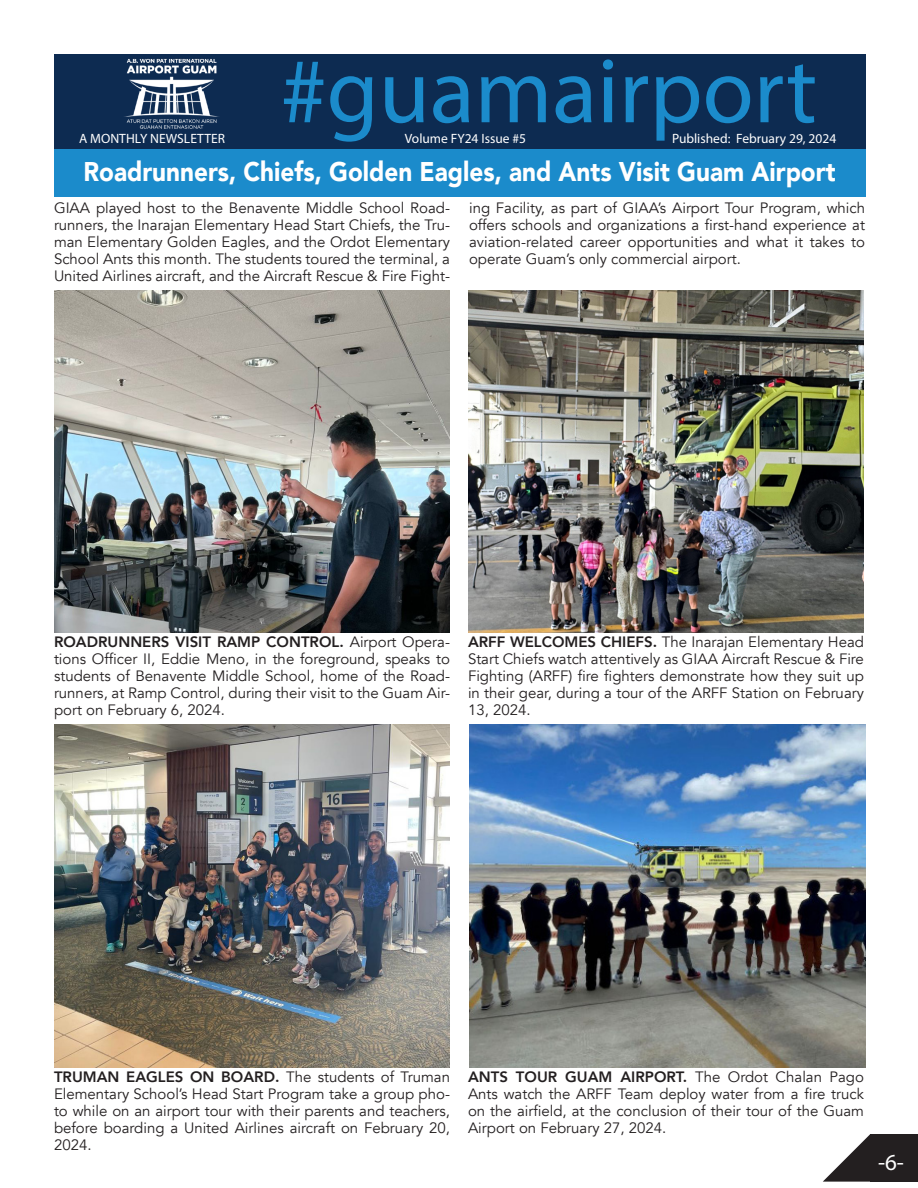
<style>
.page{position:relative;width:918px;height:1188px;background:#fff}
.page>*{position:absolute;margin:0;border:0;box-sizing:border-box;transform-origin:0 0}
.Title_-_79pt{font:93px "Myriad Pro";color:#1b8bcb}
.t1{font:900 27px "Avenir";color:#fff;scale:.9 1}
.t2{font:23.1px "Myriad Pro";color:#fff}
.t3{font:15px/17px "Avenir";color:#231f20;text-align:justify}
.Body_Text{font:13.5px "Myriad Pro";color:#fff}
.s1{font-weight:800}
</style>
<div class="page">
<div style="left:870px;top:1134px;width:48px;height:48px;background:#231f20"></div>
<svg style="left:823px;top:1134px;width:47px;height:48px"></svg>
<div style="left:54px;top:54px;width:811px;height:95px;background:#0d2b51"></div>
<img style="left:124px;top:58px;width:95px;height:71px">
<div style="left:54px;top:149px;width:811px;height:48px;background:#1b8bcb"></div>
<img style="left:54px;top:290px;width:396px;height:342px">
<img style="left:468px;top:290px;width:396px;height:342px">
<img style="left:54px;top:724px;width:396px;height:343px">
<img style="left:469px;top:725px;width:396px;height:342px">
<p class="Title_-_79pt" style="left:281px;top:34px;width:538px">#guamairport</p>
<p class="Body_Text" style="left:79px;top:130px;width:147px">A MONTHLY NEWSLETTER</p>
<p class="Body_Text" style="left:405px;top:130px;width:123px">Volume FY24 Issue #5</p>
<p class="Body_Text" style="left:672px;top:130px;width:166px">Published: February 29, 2024</p>
<p class="t1" style="left:83px;top:148px;width:837px">Roadrunners, Chiefs, Golden Eagles, and Ants Visit Guam Airport</p>
<p class="t3" style="left:54px;top:200px;width:398px">GIAA played host to the Benavente Middle School Road&shy;runners, the Inarajan Elementary Head Start Chiefs, the Tru&shy;man Elementary Golden Eagles, and the Ordot Elementary School Ants this month. The students toured the terminal, a United Airlines aircraft, and the Aircraft Rescue &amp; Fire Fight-</p>
<p class="t3" style="left:469px;top:200px;width:398px">ing Facility, as part of GIAA’s Airport Tour Program, which offers schools and organizations a first-hand experience at aviation-related career opportunities and what it takes to operate Guam’s only commercial airport.</p>
<p class="t3" style="left:54px;top:634px;width:398px"><span class="s1">ROADRUNNERS VISIT RAMP CONTROL.</span> Airport Opera&shy;tions Officer II, Eddie Meno, in the foreground, speaks to students of Benavente Middle School, home of the Road&shy;runners, at Ramp Control, during their visit to the Guam Air&shy;port on February 6, 2024.</p>
<p class="t3" style="left:468px;top:634px;width:398px"><span class="s1">ARFF WELCOMES CHIEFS.</span> The Inarajan Elementary Head Start Chiefs watch attentively as GIAA Aircraft Rescue &amp; Fire Fighting (ARFF) fire fighters demonstrate how they suit up in their gear, during a tour of the ARFF Station on February 13, 2024.</p>
<p class="t3" style="left:54px;top:1069px;width:398px"><span class="s1">TRUMAN EAGLES ON BOARD.</span> The students of Truman Elementary School’s Head Start Program take a group pho&shy;to while on an airport tour with their parents and teachers, before boarding a United Airlines aircraft on February 20, 2024.</p>
<p class="t3" style="left:468px;top:1069px;width:398px"><span class="s1">ANTS TOUR GUAM AIRPORT.</span> The Ordot Chalan Pago Ants watch the ARFF Team deploy water from a fire truck on the airfield, at the conclusion of their tour of the Guam Airport on February 27, 2024.</p>
<h3 class="t2" style="left:878px;top:1148px;width:27px">-6-</h3>
</div>
